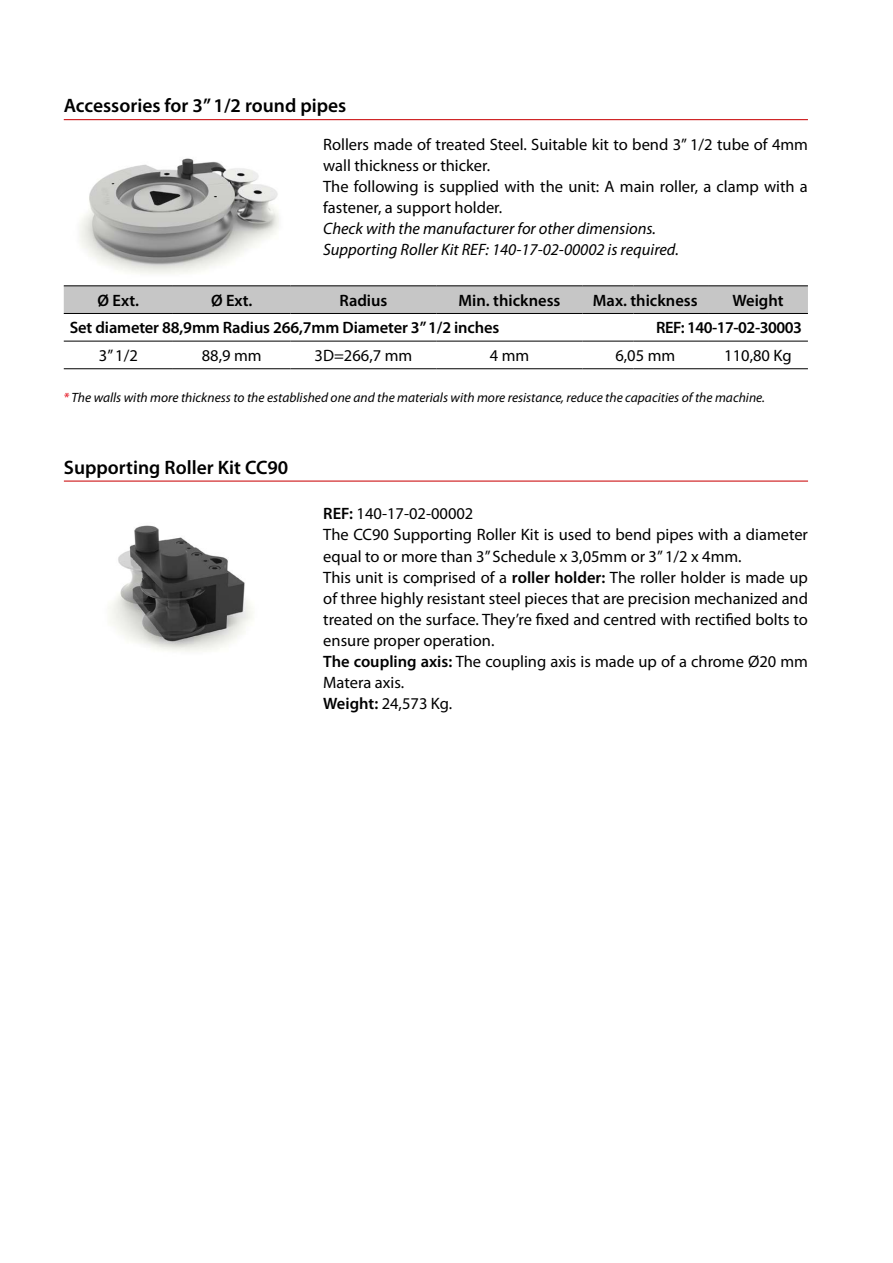
<style>
.page{position:relative;width:893px;height:1263px;background:#fff}
.page>*{position:absolute;margin:0;border:0;box-sizing:border-box;transform-origin:0 0}
.t1{font:600 19.5px "Myriad Pro";color:#000}
.t2{font:16.5px/21px "Myriad Pro";color:#000}
.t3{font:600 16.5px "Myriad Pro";letter-spacing:-.01em;color:#000}
.t4{font:italic 16.5px/21px "Myriad Pro";color:#000}
.t5{font:600 16.5px "Myriad Pro";letter-spacing:-.03em;color:#000}
.t6{font:italic 13.5px "Myriad Pro";color:#000}
.s1{color:#e30613}
.s2{font-weight:600}
</style>
<div class="page">
<hr style="left:64px;top:480px;width:744px;height:2px;background:#cd1719">
<img style="left:108px;top:525px;width:145px;height:127px">
<hr style="left:64px;top:119px;width:744px;height:1px;background:#cd1719">
<img style="left:64px;top:158px;width:235px;height:128px">
<div style="left:64px;top:287px;width:744px;height:26px;background:#c6c6c6"></div>
<hr style="left:64px;top:341px;width:109px;height:1px;background:#000">
<hr style="left:173px;top:341px;width:118px;height:1px;background:#000">
<hr style="left:291px;top:341px;width:145px;height:1px;background:#000">
<hr style="left:436px;top:341px;width:147px;height:1px;background:#000">
<hr style="left:583px;top:341px;width:51px;height:1px;background:#000">
<hr style="left:634px;top:341px;width:74px;height:1px;background:#000">
<hr style="left:708px;top:341px;width:100px;height:1px;background:#000">
<hr style="left:64px;top:368px;width:109px;height:1px;background:#000">
<hr style="left:173px;top:368px;width:118px;height:1px;background:#000">
<hr style="left:291px;top:368px;width:145px;height:1px;background:#000">
<hr style="left:436px;top:368px;width:147px;height:1px;background:#000">
<hr style="left:583px;top:368px;width:51px;height:1px;background:#000">
<hr style="left:634px;top:368px;width:74px;height:1px;background:#000">
<hr style="left:708px;top:368px;width:100px;height:1px;background:#000">
<hr style="left:64px;top:286px;width:109px;height:1px;background:#000">
<hr style="left:173px;top:286px;width:118px;height:1px;background:#000">
<hr style="left:291px;top:286px;width:145px;height:1px;background:#000">
<hr style="left:436px;top:286px;width:147px;height:1px;background:#000">
<hr style="left:583px;top:286px;width:51px;height:1px;background:#000">
<hr style="left:634px;top:286px;width:74px;height:1px;background:#000">
<hr style="left:708px;top:286px;width:100px;height:1px;background:#000">
<hr style="left:64px;top:313px;width:109px;height:1px;background:#000">
<hr style="left:173px;top:313px;width:118px;height:1px;background:#000">
<hr style="left:291px;top:313px;width:145px;height:1px;background:#000">
<hr style="left:436px;top:313px;width:147px;height:1px;background:#000">
<hr style="left:583px;top:313px;width:51px;height:1px;background:#000">
<hr style="left:634px;top:313px;width:74px;height:1px;background:#000">
<hr style="left:708px;top:313px;width:100px;height:1px;background:#000">
<p class="t1" style="left:64px;top:93px;width:284px">Accessories for 3” 1/2 round pipes</p>
<p class="t2" style="left:323px;top:133px;width:486px">Rollers made of treated Steel. Suitable kit to bend 3” 1/2 tube of 4mm wall thickness or thicker.<br>The following is supplied with the unit: A main roller, a clamp with a fastener, a support holder.</p>
<p class="t4" style="left:323px;top:218px;width:357px">Check with the manufacturer for other dimensions.<br>Supporting Roller Kit REF: 140-17-02-00002 is required.</p>
<p class="t3" style="left:98px;top:290px;width:43px">Ø Ext.</p>
<p class="t3" style="left:211px;top:290px;width:43px">Ø Ext.</p>
<p class="t3" style="left:339px;top:290px;width:50px">Radius</p>
<p class="t3" style="left:458px;top:290px;width:103px">Min. thickness</p>
<p class="t3" style="left:593px;top:290px;width:106px">Max. thickness</p>
<p class="t3" style="left:732px;top:290px;width:53px">Weight</p>
<p class="t3" style="left:70px;top:317px;width:431px">Set diameter 88,9mm Radius 266,7mm Diameter 3” 1/2 inches</p>
<p class="t5" style="left:656px;top:317px;width:147px">REF: 140-17-02-30003</p>
<p class="t2" style="left:99px;top:345px;width:40px">3” 1/2</p>
<p class="t2" style="left:202px;top:345px;width:61px">88,9 mm</p>
<p class="t2" style="left:315px;top:345px;width:99px">3D=266,7 mm</p>
<p class="t2" style="left:490px;top:345px;width:41px">4 mm</p>
<p class="t2" style="left:615px;top:345px;width:61px">6,05 mm</p>
<p class="t2" style="left:724px;top:345px;width:69px">110,80 Kg</p>
<p class="t6" style="left:63px;top:390px;width:703px"><span class="s1">*</span> The walls with more thickness to the established one and the materials with more resistance, reduce the capacities of the machine.</p>
<p class="t1" style="left:64px;top:455px;width:226px">Supporting Roller Kit CC90</p>
<p class="t2" style="left:323px;top:503px;width:486px"><span class="s2">REF:</span> 140-17-02-00002<br>The CC90 Supporting Roller Kit is used to bend pipes with a diameter equal to or more than 3” Schedule x 3,05mm or 3” 1/2 x 4mm.<br>This unit is comprised of a <span class="s2">roller holder:</span> The roller holder is made up of three highly resistant steel pieces that are precision mechanized and treated on the surface. They’re fixed and centred with rectified bolts to ensure proper operation.<br><span class="s2">The coupling axis:</span> The coupling axis is made up of a chrome Ø20 mm Matera axis.<br><span class="s2">Weight:</span> 24,573 Kg.</p>
</div>
